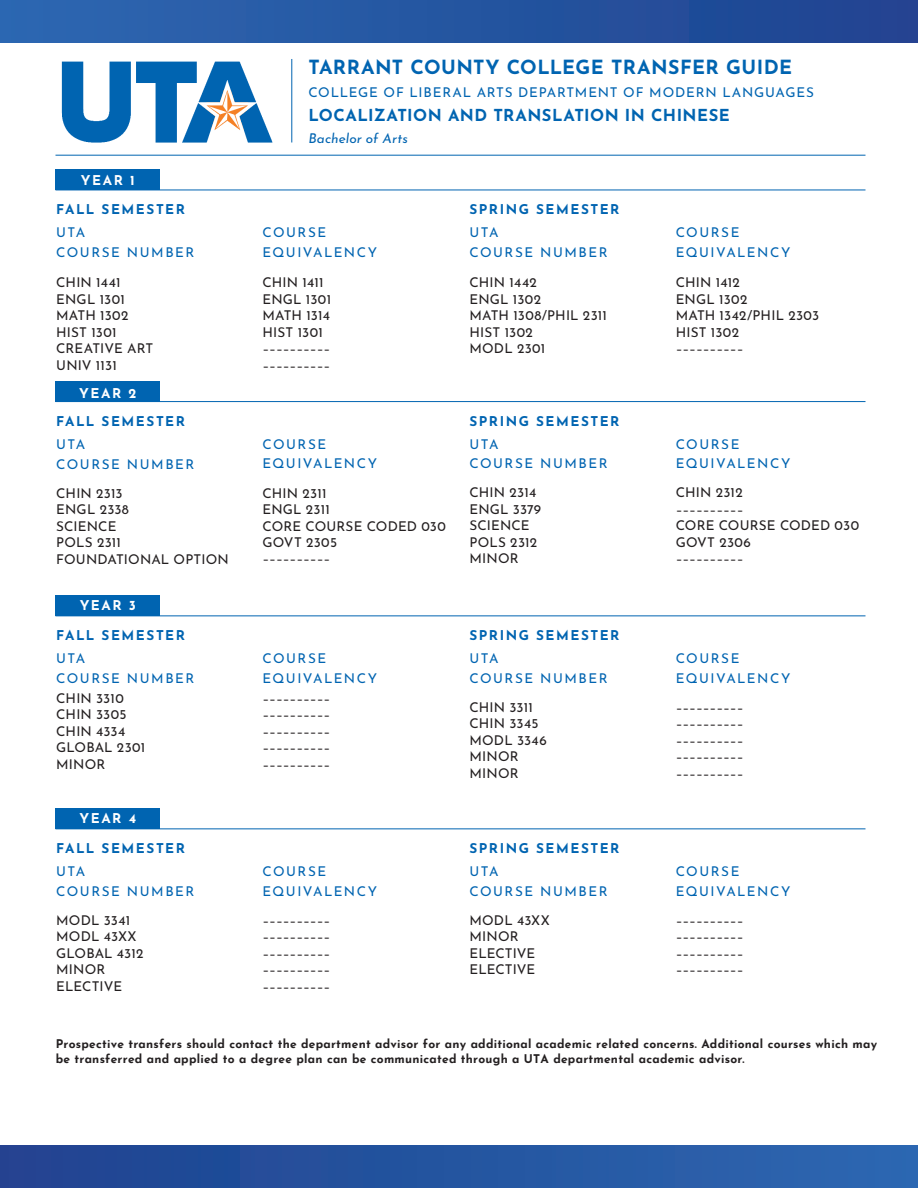
<style>
.page{position:relative;width:918px;height:1188px;background:#fff}
.page>*{position:absolute;margin:0;border:0;box-sizing:border-box;transform-origin:0 0}
.t1{font:700 19.5px "Josefin Sans";letter-spacing:.02em;color:#0064b1}
.t2{font:700 16.5px "Josefin Sans";letter-spacing:.025em;color:#0064b1}
.t3{font:13.5px "Josefin Sans";letter-spacing:.015em;color:#231f20}
.t4{font:13.5px "Josefin Sans";letter-spacing:.105em;color:#0064b1}
.t5{font:700 13.5px "Josefin Sans";letter-spacing:.115em;color:#0064b1}
.t6{font:13.5px "Josefin Sans";letter-spacing:.055em;color:#0064b1}
.t7{font:700 13.5px "Josefin Sans";letter-spacing:.11em;color:#fff}
.t8{font:italic 13.5px "Josefin Sans";letter-spacing:.005em;color:#0064b1}
.t9{font:700 12px/14.4px "Josefin Sans";letter-spacing:.02em;color:#231f20}
</style>
<div class="page">
<div style="left:56px;top:169px;width:104px;height:21px;background:#0064b1"></div>
<div style="left:56px;top:381px;width:104px;height:21px;background:#0064b1"></div>
<div style="left:56px;top:595px;width:104px;height:21px;background:#0064b1"></div>
<div style="left:56px;top:808px;width:104px;height:21px;background:#0064b1"></div>
<hr style="left:56px;top:155px;width:810px;height:1px;background:#0064b1">
<hr style="left:56px;top:190px;width:810px;height:1px;background:#0064b1">
<hr style="left:56px;top:401px;width:810px;height:1px;background:#0064b1">
<hr style="left:56px;top:615px;width:810px;height:1px;background:#0064b1">
<hr style="left:56px;top:828px;width:810px;height:1px;background:#0064b1">
<hr style="left:291px;top:59px;width:1px;height:84px;background:#0064b1">
<img style="left:61px;top:61px;width:212px;height:82px">
<div style="left:0;top:0;width:918px;height:42px;background:linear-gradient(to right,#2c67b1,#1f4390)"></div>
<div style="left:0;top:1146px;width:918px;height:42px;background:linear-gradient(to right,#204290,#2c67b1)"></div>
<p class="t1" style="left:308px;top:49px;width:485px">TARRANT COUNTY COLLEGE TRANSFER GUIDE</p>
<p class="t6" style="left:308px;top:81px;width:507px">COLLEGE OF LIBERAL ARTS DEPARTMENT OF MODERN LANGUAGES</p>
<p class="t2" style="left:308px;top:100px;width:423px">LOCALIZATION AND TRANSLATION IN CHINESE</p>
<p class="t7" style="left:81px;top:168px;width:55px">YEAR 1</p>
<p class="t5" style="left:56px;top:197px;width:130px">FALL SEMESTER</p>
<p class="t4" style="left:56px;top:221px;width:31px">UTA</p>
<p class="t4" style="left:56px;top:241px;width:140px">COURSE NUMBER</p>
<p class="t3" style="left:56px;top:271px;width:66px">CHIN 1441</p>
<p class="t3" style="left:56px;top:288px;width:70px">ENGL 1301</p>
<p class="t3" style="left:56px;top:304px;width:74px">MATH 1302</p>
<p class="t3" style="left:56px;top:321px;width:62px">HIST 1301</p>
<p class="t3" style="left:56px;top:337px;width:98px">CREATIVE ART</p>
<p class="t3" style="left:56px;top:354px;width:62px">UNIV 1131</p>
<p class="t7" style="left:79px;top:381px;width:59px">YEAR 2</p>
<p class="t5" style="left:56px;top:409px;width:130px">FALL SEMESTER</p>
<p class="t4" style="left:56px;top:433px;width:31px">UTA</p>
<p class="t4" style="left:56px;top:453px;width:140px">COURSE NUMBER</p>
<p class="t3" style="left:56px;top:482px;width:68px">CHIN 2313</p>
<p class="t3" style="left:56px;top:498px;width:74px">ENGL 2338</p>
<p class="t3" style="left:56px;top:515px;width:62px">SCIENCE</p>
<p class="t3" style="left:56px;top:531px;width:66px">POLS 2311</p>
<p class="t3" style="left:56px;top:548px;width:174px">FOUNDATIONAL OPTION</p>
<p class="t7" style="left:80px;top:594px;width:58px">YEAR 3</p>
<p class="t5" style="left:56px;top:623px;width:130px">FALL SEMESTER</p>
<p class="t4" style="left:56px;top:647px;width:31px">UTA</p>
<p class="t4" style="left:56px;top:667px;width:140px">COURSE NUMBER</p>
<p class="t3" style="left:56px;top:687px;width:69px">CHIN 3310</p>
<p class="t3" style="left:56px;top:703px;width:72px">CHIN 3305</p>
<p class="t3" style="left:56px;top:720px;width:71px">CHIN 4334</p>
<p class="t3" style="left:56px;top:736px;width:91px">GLOBAL 2301</p>
<p class="t3" style="left:56px;top:753px;width:51px">MINOR</p>
<p class="t7" style="left:79px;top:807px;width:58px">YEAR 4</p>
<p class="t5" style="left:56px;top:836px;width:130px">FALL SEMESTER</p>
<p class="t4" style="left:56px;top:860px;width:31px">UTA</p>
<p class="t4" style="left:56px;top:880px;width:140px">COURSE NUMBER</p>
<p class="t3" style="left:56px;top:909px;width:76px">MODL 3341</p>
<p class="t3" style="left:56px;top:925px;width:82px">MODL 43XX</p>
<p class="t3" style="left:56px;top:942px;width:89px">GLOBAL 4312</p>
<p class="t3" style="left:56px;top:958px;width:51px">MINOR</p>
<p class="t3" style="left:56px;top:975px;width:67px">ELECTIVE</p>
<p class="t8" style="left:308px;top:126px;width:101px">Bachelor of Arts</p>
<p class="t5" style="left:469px;top:197px;width:152px">SPRING SEMESTER</p>
<p class="t4" style="left:263px;top:221px;width:65px">COURSE</p>
<p class="t4" style="left:263px;top:241px;width:116px">EQUIVALENCY</p>
<p class="t4" style="left:469px;top:221px;width:31px">UTA</p>
<p class="t4" style="left:469px;top:241px;width:140px">COURSE NUMBER</p>
<p class="t3" style="left:263px;top:271px;width:63px">CHIN 1411</p>
<p class="t3" style="left:263px;top:288px;width:70px">ENGL 1301</p>
<p class="t3" style="left:263px;top:304px;width:69px">MATH 1314</p>
<p class="t3" style="left:263px;top:321px;width:62px">HIST 1301</p>
<p class="t3" style="left:263px;top:337px;width:69px">––––––––––</p>
<p class="t3" style="left:263px;top:354px;width:69px">––––––––––</p>
<p class="t3" style="left:469px;top:271px;width:69px">CHIN 1442</p>
<p class="t3" style="left:469px;top:288px;width:73px">ENGL 1302</p>
<p class="t3" style="left:469px;top:304px;width:139px">MATH 1308/PHIL 2311</p>
<p class="t3" style="left:469px;top:321px;width:65px">HIST 1302</p>
<p class="t3" style="left:469px;top:337px;width:77px">MODL 2301</p>
<p class="t5" style="left:469px;top:409px;width:152px">SPRING SEMESTER</p>
<p class="t4" style="left:263px;top:433px;width:65px">COURSE</p>
<p class="t4" style="left:263px;top:452px;width:116px">EQUIVALENCY</p>
<p class="t4" style="left:469px;top:433px;width:31px">UTA</p>
<p class="t4" style="left:469px;top:452px;width:140px">COURSE NUMBER</p>
<p class="t3" style="left:263px;top:482px;width:65px">CHIN 2311</p>
<p class="t3" style="left:263px;top:498px;width:69px">ENGL 2311</p>
<p class="t3" style="left:263px;top:515px;width:185px">CORE COURSE CODED 030</p>
<p class="t3" style="left:263px;top:531px;width:76px">GOVT 2305</p>
<p class="t3" style="left:263px;top:548px;width:69px">––––––––––</p>
<p class="t3" style="left:469px;top:481px;width:68px">CHIN 2314</p>
<p class="t3" style="left:469px;top:498px;width:73px">ENGL 3379</p>
<p class="t3" style="left:469px;top:514px;width:62px">SCIENCE</p>
<p class="t3" style="left:469px;top:531px;width:69px">POLS 2312</p>
<p class="t3" style="left:469px;top:547px;width:51px">MINOR</p>
<p class="t4" style="left:263px;top:647px;width:65px">COURSE</p>
<p class="t4" style="left:263px;top:667px;width:116px">EQUIVALENCY</p>
<p class="t3" style="left:263px;top:687px;width:69px">––––––––––</p>
<p class="t3" style="left:263px;top:703px;width:69px">––––––––––</p>
<p class="t3" style="left:263px;top:720px;width:69px">––––––––––</p>
<p class="t3" style="left:263px;top:736px;width:69px">––––––––––</p>
<p class="t3" style="left:263px;top:753px;width:69px">––––––––––</p>
<p class="t4" style="left:263px;top:860px;width:65px">COURSE</p>
<p class="t4" style="left:263px;top:880px;width:116px">EQUIVALENCY</p>
<p class="t3" style="left:263px;top:909px;width:69px">––––––––––</p>
<p class="t3" style="left:263px;top:925px;width:69px">––––––––––</p>
<p class="t3" style="left:263px;top:942px;width:69px">––––––––––</p>
<p class="t3" style="left:263px;top:958px;width:69px">––––––––––</p>
<p class="t3" style="left:263px;top:975px;width:69px">––––––––––</p>
<p class="t5" style="left:469px;top:623px;width:152px">SPRING SEMESTER</p>
<p class="t4" style="left:469px;top:647px;width:31px">UTA</p>
<p class="t4" style="left:469px;top:667px;width:140px">COURSE NUMBER</p>
<p class="t3" style="left:469px;top:696px;width:65px">CHIN 3311</p>
<p class="t3" style="left:469px;top:712px;width:71px">CHIN 3345</p>
<p class="t3" style="left:469px;top:729px;width:79px">MODL 3346</p>
<p class="t3" style="left:469px;top:745px;width:51px">MINOR</p>
<p class="t3" style="left:469px;top:762px;width:51px">MINOR</p>
<p class="t5" style="left:469px;top:836px;width:152px">SPRING SEMESTER</p>
<p class="t4" style="left:469px;top:860px;width:31px">UTA</p>
<p class="t4" style="left:469px;top:880px;width:140px">COURSE NUMBER</p>
<p class="t3" style="left:469px;top:909px;width:82px">MODL 43XX</p>
<p class="t3" style="left:469px;top:925px;width:51px">MINOR</p>
<p class="t3" style="left:469px;top:942px;width:67px">ELECTIVE</p>
<p class="t3" style="left:469px;top:958px;width:67px">ELECTIVE</p>
<p class="t4" style="left:676px;top:221px;width:65px">COURSE</p>
<p class="t4" style="left:676px;top:241px;width:116px">EQUIVALENCY</p>
<p class="t3" style="left:676px;top:271px;width:66px">CHIN 1412</p>
<p class="t3" style="left:676px;top:288px;width:73px">ENGL 1302</p>
<p class="t3" style="left:676px;top:304px;width:145px">MATH 1342/PHIL 2303</p>
<p class="t3" style="left:676px;top:321px;width:65px">HIST 1302</p>
<p class="t3" style="left:676px;top:337px;width:69px">––––––––––</p>
<p class="t4" style="left:676px;top:433px;width:65px">COURSE</p>
<p class="t4" style="left:676px;top:452px;width:116px">EQUIVALENCY</p>
<p class="t3" style="left:676px;top:481px;width:68px">CHIN 2312</p>
<p class="t3" style="left:676px;top:498px;width:69px">––––––––––</p>
<p class="t3" style="left:676px;top:514px;width:185px">CORE COURSE CODED 030</p>
<p class="t3" style="left:676px;top:531px;width:77px">GOVT 2306</p>
<p class="t3" style="left:676px;top:547px;width:69px">––––––––––</p>
<p class="t4" style="left:676px;top:647px;width:65px">COURSE</p>
<p class="t4" style="left:676px;top:667px;width:116px">EQUIVALENCY</p>
<p class="t3" style="left:676px;top:696px;width:69px">––––––––––</p>
<p class="t3" style="left:676px;top:712px;width:69px">––––––––––</p>
<p class="t3" style="left:676px;top:729px;width:69px">––––––––––</p>
<p class="t3" style="left:676px;top:745px;width:69px">––––––––––</p>
<p class="t3" style="left:676px;top:762px;width:69px">––––––––––</p>
<p class="t4" style="left:676px;top:860px;width:65px">COURSE</p>
<p class="t4" style="left:676px;top:880px;width:116px">EQUIVALENCY</p>
<p class="t3" style="left:676px;top:909px;width:69px">––––––––––</p>
<p class="t3" style="left:676px;top:925px;width:69px">––––––––––</p>
<p class="t3" style="left:676px;top:942px;width:69px">––––––––––</p>
<p class="t3" style="left:676px;top:958px;width:69px">––––––––––</p>
<p class="t9" style="left:56px;top:1035px;width:823px">Prospective transfers should contact the department advisor for any additional academic related concerns. Additional courses which may be transferred and applied to a degree plan can be communicated through a UTA departmental academic advisor.</p>
</div>
